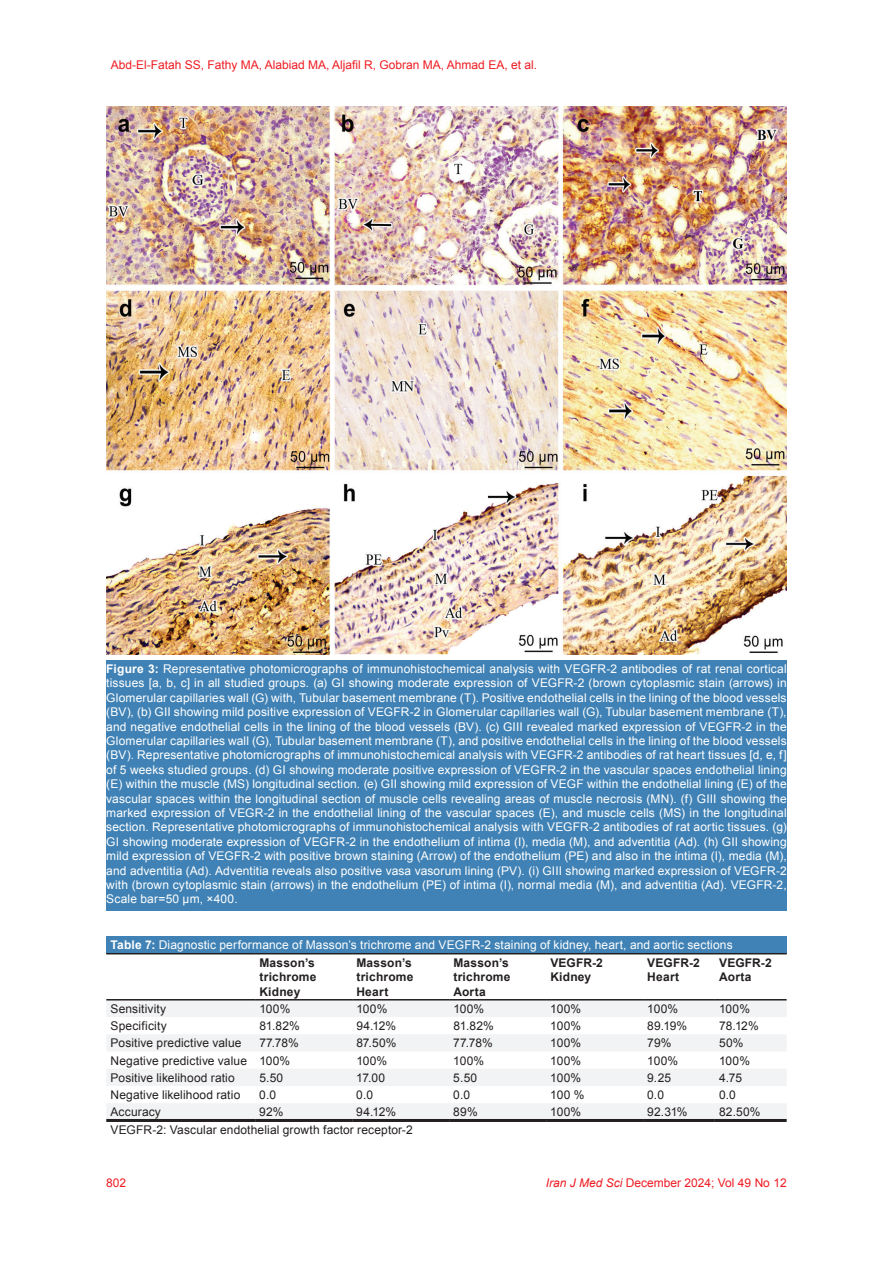
<style>
.page{position:relative;width:893px;height:1263px;background:#fff}
.page>*{position:absolute;margin:0;border:0;box-sizing:border-box;transform-origin:0 0}
.t1{font:12px/14.4px "Arial";letter-spacing:.01em;color:#fff;text-align:justify}
.t2{font:12px "Arial";letter-spacing:.01em;color:#231f20}
.t3{font:12px "Arial";color:#ee1d23}
.t4{font:700 12px/14.4px "Arial";letter-spacing:.02em;color:#231f20}
.s1{font-weight:700}
.s2{font-weight:700;color:#231f20}
.s3{font-style:italic}
</style>
<div class="page">
<img style="left:106px;top:106px;width:681px;height:549px">
<div style="left:106px;top:660px;width:681px;height:250px;background:#4082b5"></div>
<div style="left:106px;top:936px;width:681px;height:18px;background:#4082b5"></div>
<svg style="left:106px;top:1000px;width:681px;height:119px;fill:#f2f3f4"></svg>
<hr style="left:106px;top:953px;width:149px;height:1px;background:#231f20">
<hr style="left:255px;top:953px;width:97px;height:1px;background:#231f20">
<hr style="left:352px;top:953px;width:97px;height:1px;background:#231f20">
<hr style="left:449px;top:953px;width:97px;height:1px;background:#231f20">
<hr style="left:546px;top:953px;width:97px;height:1px;background:#231f20">
<hr style="left:643px;top:953px;width:72px;height:1px;background:#231f20">
<hr style="left:715px;top:953px;width:72px;height:1px;background:#231f20">
<hr style="left:106px;top:999px;width:149px;height:1px;background:#231f20">
<hr style="left:255px;top:999px;width:97px;height:1px;background:#231f20">
<hr style="left:352px;top:999px;width:97px;height:1px;background:#231f20">
<hr style="left:449px;top:999px;width:97px;height:1px;background:#231f20">
<hr style="left:546px;top:999px;width:97px;height:1px;background:#231f20">
<hr style="left:643px;top:999px;width:72px;height:1px;background:#231f20">
<hr style="left:715px;top:999px;width:72px;height:1px;background:#231f20">
<hr style="left:106px;top:1119px;width:149px;height:3px;background:#231f20">
<hr style="left:255px;top:1119px;width:97px;height:3px;background:#231f20">
<hr style="left:352px;top:1119px;width:97px;height:3px;background:#231f20">
<hr style="left:449px;top:1119px;width:97px;height:3px;background:#231f20">
<hr style="left:546px;top:1119px;width:97px;height:3px;background:#231f20">
<hr style="left:643px;top:1119px;width:72px;height:3px;background:#231f20">
<hr style="left:715px;top:1119px;width:72px;height:3px;background:#231f20">
<p class="t3" style="left:111px;top:57px;width:428px">Abd-El-Fatah SS, Fathy MA, Alabiad MA, Aljafil R, Gobran MA, Ahmad EA, et al.</p>
<p class="t1" style="left:106px;top:662px;width:682px"><span class="s1">Figure 3:</span> Representative photomicrographs of immunohistochemical analysis with VEGFR-2 antibodies of rat renal cortical tissues [a, b, c] in all studied groups. (a) GI showing moderate expression of VEGFR-2 (brown cytoplasmic stain (arrows) in Glomerular capillaries wall (G) with, Tubular basement membrane (T). Positive endothelial cells in the lining of the blood vessels (BV), (b) GII showing mild positive expression of VEGFR-2 in Glomerular capillaries wall (G), Tubular basement membrane (T), and negative endothelial cells in the lining of the blood vessels (BV). (c) GIII revealed marked expression of VEGFR-2 in the Glomerular capillaries wall (G), Tubular basement membrane (T), and positive endothelial cells in the lining of the blood vessels (BV). Representative photomicrographs of immunohistochemical analysis with VEGFR-2 antibodies of rat heart tissues [d, e, f] of 5 weeks studied groups. (d) GI showing moderate positive expression of VEGFR-2 in the vascular spaces endothelial lining (E) within the muscle (MS) longitudinal section. (e) GII showing mild expression of VEGF within the endothelial lining (E) of the vascular spaces within the longitudinal section of muscle cells revealing areas of muscle necrosis (MN). (f) GIII showing the marked expression of VEGR-2 in the endothelial lining of the vascular spaces (E), and muscle cells (MS) in the longitudinal section. Representative photomicrographs of immunohistochemical analysis with VEGFR-2 antibodies of rat aortic tissues. (g)<br>GI showing moderate expression of VEGFR-2 in the endothelium of intima (I), media (M), and adventitia (Ad). (h) GII showing mild expression of VEGFR-2 with positive brown staining (Arrow) of the endothelium (PE) and also in the intima (I), media (M), and adventitia (Ad). Adventitia reveals also positive vasa vasorum lining (PV). (i) GIII showing marked expression of VEGFR-2 with (brown cytoplasmic stain (arrows) in the endothelium (PE) of intima (I), normal media (M), and adventitia (Ad). VEGFR-2, Scale bar=50 μm, ×400.</p>
<p class="t1" style="left:259px;top:937px;width:475px;line-height:17.2px;text-indent:-149px"><span class="s1">Table 7:</span> Diagnostic performance of Masson’s trichrome and VEGFR-2 staining of kidney, heart, and aortic sections<br><span class="s2">Masson’s</span></p>
<p class="t4" style="left:259px;top:970px;width:59px">trichrome<br>Kidney</p>
<p class="t4" style="left:356px;top:955px;width:59px">Masson’s trichrome<br>Heart</p>
<p class="t4" style="left:453px;top:955px;width:59px">Masson’s trichrome<br>Aorta</p>
<p class="t4" style="left:550px;top:955px;width:54px">VEGFR-2<br>Kidney</p>
<p class="t4" style="left:647px;top:955px;width:54px">VEGFR-2<br>Heart</p>
<p class="t4" style="left:719px;top:955px;width:54px">VEGFR-2<br>Aorta</p>
<p class="t2" style="left:111px;top:1001px;width:57px">Sensitivity</p>
<p class="t2" style="left:259px;top:1001px;width:32px">100%</p>
<p class="t2" style="left:356px;top:1001px;width:32px">100%</p>
<p class="t2" style="left:453px;top:1001px;width:32px">100%</p>
<p class="t2" style="left:550px;top:1001px;width:32px">100%</p>
<p class="t2" style="left:647px;top:1001px;width:32px">100%</p>
<p class="t2" style="left:719px;top:1001px;width:32px">100%</p>
<p class="t2" style="left:111px;top:1018px;width:58px">Specificity</p>
<p class="t2" style="left:259px;top:1018px;width:42px">81.82%</p>
<p class="t2" style="left:356px;top:1018px;width:41px">94.12%</p>
<p class="t2" style="left:453px;top:1018px;width:42px">81.82%</p>
<p class="t2" style="left:550px;top:1018px;width:32px">100%</p>
<p class="t2" style="left:647px;top:1018px;width:41px">89.19%</p>
<p class="t2" style="left:719px;top:1018px;width:41px">78.12%</p>
<p class="t2" style="left:111px;top:1035px;width:132px">Positive predictive value</p>
<p class="t2" style="left:259px;top:1035px;width:41px">77.78%</p>
<p class="t2" style="left:356px;top:1035px;width:42px">87.50%</p>
<p class="t2" style="left:453px;top:1035px;width:41px">77.78%</p>
<p class="t2" style="left:550px;top:1035px;width:32px">100%</p>
<p class="t2" style="left:647px;top:1035px;width:26px">79%</p>
<p class="t2" style="left:719px;top:1035px;width:26px">50%</p>
<p class="t2" style="left:111px;top:1052px;width:181px">Negative predictive value 100%</p>
<p class="t2" style="left:356px;top:1052px;width:32px">100%</p>
<p class="t2" style="left:453px;top:1052px;width:32px">100%</p>
<p class="t2" style="left:550px;top:1052px;width:32px">100%</p>
<p class="t2" style="left:647px;top:1052px;width:32px">100%</p>
<p class="t2" style="left:719px;top:1052px;width:32px">100%</p>
<p class="t2" style="left:110px;top:1070px;width:126px">Positive likelihood ratio</p>
<p class="t2" style="left:259px;top:1070px;width:25px">5.50</p>
<p class="t2" style="left:356px;top:1070px;width:30px">17.00</p>
<p class="t2" style="left:453px;top:1070px;width:25px">5.50</p>
<p class="t2" style="left:550px;top:1070px;width:32px">100%</p>
<p class="t2" style="left:647px;top:1070px;width:25px">9.25</p>
<p class="t2" style="left:719px;top:1070px;width:25px">4.75</p>
<p class="t2" style="left:110px;top:1087px;width:131px">Negative likelihood ratio</p>
<p class="t2" style="left:259px;top:1087px;width:18px">0.0</p>
<p class="t2" style="left:356px;top:1087px;width:18px">0.0</p>
<p class="t2" style="left:453px;top:1087px;width:18px">0.0</p>
<p class="t2" style="left:550px;top:1087px;width:36px">100 %</p>
<p class="t2" style="left:647px;top:1087px;width:18px">0.0</p>
<p class="t2" style="left:719px;top:1087px;width:18px">0.0</p>
<p class="t2" style="left:110px;top:1104px;width:52px">Accuracy</p>
<p class="t2" style="left:259px;top:1104px;width:26px">92%</p>
<p class="t2" style="left:356px;top:1104px;width:41px">94.12%</p>
<p class="t2" style="left:453px;top:1104px;width:26px">89%</p>
<p class="t2" style="left:550px;top:1104px;width:32px">100%</p>
<p class="t2" style="left:647px;top:1104px;width:42px">92.31%</p>
<p class="t2" style="left:719px;top:1104px;width:43px">82.50%</p>
<p class="t2" style="left:110px;top:1121px;width:304px">VEGFR-2: Vascular endothelial growth factor receptor-2</p>
<p class="t3" style="left:106px;top:1175px;width:22px">802</p>
<p class="t3" style="left:546px;top:1175px;width:242px"><span class="s3">Iran J Med Sci</span> December 2024; Vol 49 No 12</p>
</div>
